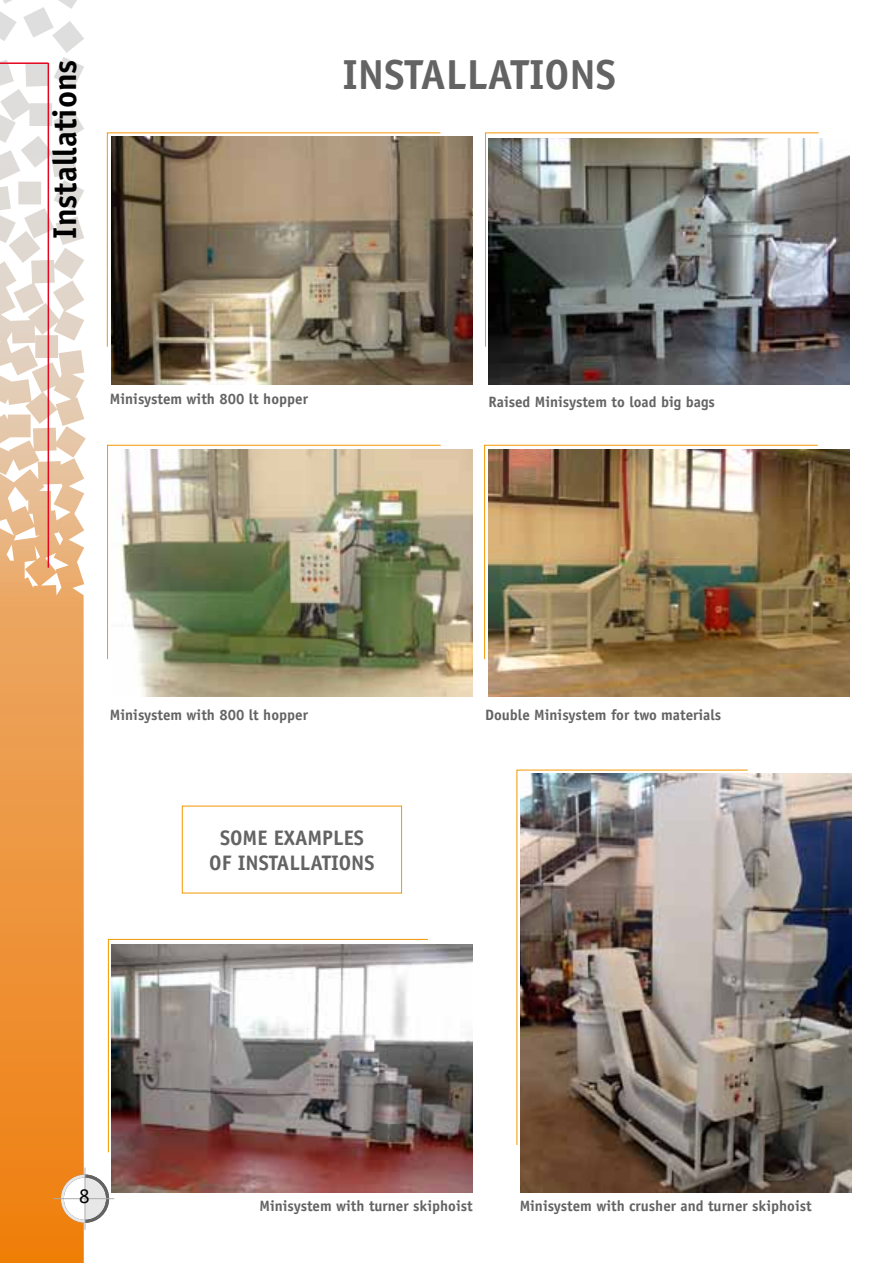
<style>
.page{position:relative;width:893px;height:1263px;background:#fff}
.page>*{position:absolute;margin:0;border:0;box-sizing:border-box;transform-origin:0 0}
.t1{font:700 42px "Officina Sans Std";color:#646363}
.t2{font:700 33px "Officina Sans Std";color:#000}
.t3{font:700 21px/25.2px "Officina Sans Std";color:#646363;text-align:center}
.t4{font:21px "Officina Sans Std";color:#000}
.t5{font:700 15px "Officina Sans Std";color:#646363}
</style>
<div class="page">
<svg style="left:0;top:0;width:86px;height:1263px"></svg>
<hr style="left:0;top:62px;width:48px;height:2px;background:#e40521">
<hr style="left:48px;top:63px;width:1px;height:505px;background:#e40521">
<hr style="left:892px;top:63px;width:1px;height:505px;background:#e40521">
<svg style="left:59px;top:1173px;width:52px;height:51px"></svg>
<hr style="left:54px;top:1198px;width:60px;height:1px;background:#acacac">
<hr style="left:85px;top:1167px;width:1px;height:63px;background:#acacac">
<svg style="left:107px;top:132px;width:334px;height:215px"></svg>
<svg style="left:107px;top:444px;width:334px;height:216px"></svg>
<svg style="left:484px;top:444px;width:334px;height:216px"></svg>
<svg style="left:108px;top:939px;width:320px;height:214px"></svg>
<svg style="left:516px;top:769px;width:232px;height:377px"></svg>
<svg style="left:485px;top:132px;width:334px;height:215px"></svg>
<img style="left:111px;top:137px;width:362px;height:247px">
<img style="left:111px;top:449px;width:362px;height:248px">
<img style="left:488px;top:449px;width:362px;height:248px">
<img style="left:488px;top:138px;width:362px;height:246px">
<img style="left:521px;top:774px;width:330px;height:418px">
<img style="left:111px;top:944px;width:362px;height:248px">
<h2 class="t2" style="left:44px;top:239px;width:180px;rotate:-90deg">Installations</h2>
<h1 class="t1" style="left:342px;top:48px;width:22px">installations</h1>
<p class="t5" style="left:110px;top:390px;width:200px">Minisystem with 800 lt hopper</p>
<p class="t5" style="left:488px;top:392px;width:228px">Raised Minisystem to load big bags</p>
<p class="t5" style="left:110px;top:706px;width:200px">Minisystem with 800 lt hopper</p>
<p class="t5" style="left:485px;top:706px;width:238px">Double Minisystem for two materials</p>
<h3 class="t3" style="left:209px;top:824px;width:167px">SOME EXAMPLES<br>OF INSTALLATIONS</h3>
<h3 class="t4" style="left:79px;top:1184px;width:12px">8</h3>
<p class="t5" style="left:260px;top:1197px;width:215px">Minisystem with turner skiphoist</p>
<p class="t5" style="left:520px;top:1197px;width:293px">Minisystem with crusher and turner skiphoist</p>
</div>
